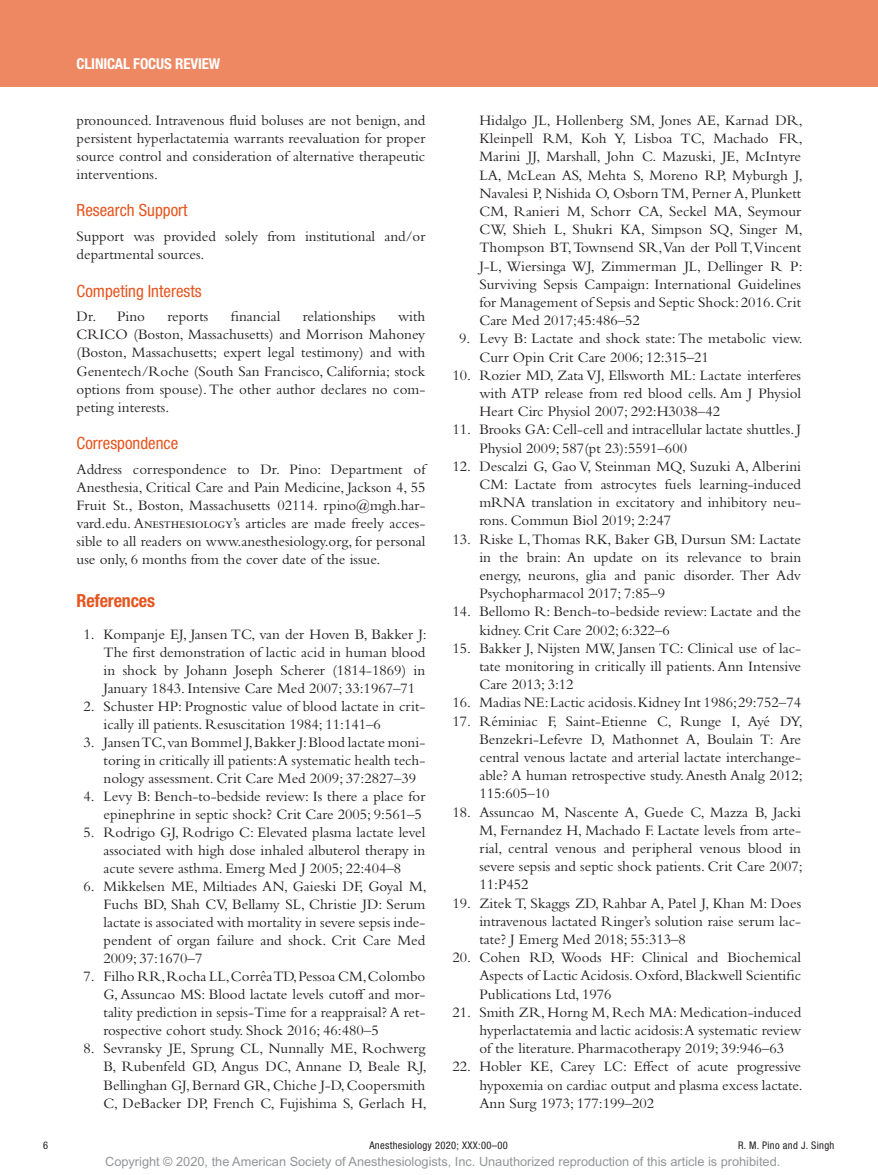
<style>
.page{position:relative;width:878px;height:1175px;background:#fff}
.page>*{position:absolute;margin:0;border:0;box-sizing:border-box;transform-origin:0 0}
.t1{font:700 condensed 18px "Helvetica Neue LT Std";letter-spacing:-.01em;color:#e6551f}
.t2{font:condensed 16.8px "Helvetica Neue LT Std";color:#e6551f}
.t3{font:15px/18.1px "Bembo Std";color:#231f20;text-align:justify}
.t4{font:700 condensed 15px "Helvetica Neue LT Std";letter-spacing:-.01em;color:#fff}
.t5{font:12.75px "Arial MT Std";color:#939598}
.t6{font:condensed 10.5px "Helvetica Neue LT Std";letter-spacing:.03em;color:#231f20}
</style>
<div class="page">
<div style="left:0;top:0;width:878px;height:86px;background:#ed8862"></div>
<p class="t4" style="left:77px;top:54px;width:145px">CLINICAL FOCUS REVIEW</p>
<p class="t3" style="left:77px;top:111px;width:350px">pronounced. Intravenous fluid boluses are not benign, and persistent hyperlactatemia warrants reevaluation for proper source control and consideration of alternative therapeutic interventions.</p>
<p class="t2" style="left:77px;top:201px;width:112px">Research Support</p>
<p class="t3" style="left:77px;top:227px;width:350px">Support was provided solely from institutional and/or departmental sources.</p>
<p class="t2" style="left:77px;top:281px;width:126px">Competing Interests</p>
<p class="t3" style="left:77px;top:307px;width:70px">Dr. Pino</p>
<p class="t3" style="left:167px;top:307px;width:42px">reports</p>
<p class="t3" style="left:231px;top:307px;width:51px">financial</p>
<p class="t3" style="left:303px;top:307px;width:74px">relationships</p>
<p class="t3" style="left:77px;top:307px;width:350px;text-indent:321px">with CRICO (Boston, Massachusetts) and Morrison Mahoney (Boston, Massachusetts; expert legal testimony) and with Genentech/Roche (South San Francisco, California; stock options from spouse). The other author declares no com&shy;peting interests.</p>
<p class="t2" style="left:77px;top:433px;width:103px">Correspondence</p>
<p class="t3" style="left:77px;top:460px;width:350px">Address correspondence to Dr. Pino: Department of Anesthesia, Critical Care and Pain Medicine, Jackson 4, 55<br>Fruit St., Boston, Massachusetts 02114. rpino@mgh.har&shy;vard.edu. Anesthesiology’s articles are made freely acces&shy;sible to all readers on www.anesthesiology.org, for personal use only, 6 months from the cover date of the issue.</p>
<p class="t1" style="left:77px;top:589px;width:80px">References</p>
<p class="t3" style="left:104px;top:625px;width:325px;text-indent:-20px">1. Kompanje EJ, Jansen TC, van der Hoven B, Bakker J:<br>The first demonstration of lactic acid in human blood in shock by Johann Joseph Scherer (1814-1869) in January 1843. Intensive Care Med 2007; 33:1967–71</p>
<p class="t3" style="left:104px;top:697px;width:323px;text-indent:-20px">2. Schuster HP: Prognostic value of blood lactate in crit&shy;ically ill patients. Resuscitation 1984; 11:141–6</p>
<p class="t3" style="left:104px;top:733px;width:323px;text-indent:-20px">3. Jansen TC, van Bommel J, Bakker J: Blood lactate moni&shy;toring in critically ill patients:A systematic health tech&shy;nology assessment. Crit Care Med 2009; 37:2827–39</p>
<p class="t3" style="left:83px;top:787px;width:343px;text-align:right">4. Levy B: Bench-to-bedside review: Is there a place for epinephrine in septic shock? Crit Care 2005; 9:561–5</p>
<p class="t3" style="left:104px;top:823px;width:323px;text-indent:-20px">5. Rodrigo GJ, Rodrigo C: Elevated plasma lactate level associated with high dose inhaled albuterol therapy in acute severe asthma. Emerg Med J 2005; 22:404–8</p>
<p class="t3" style="left:104px;top:877px;width:325px;text-indent:-20px">6. Mikkelsen ME, Miltiades AN, Gaieski DF, Goyal M, Fuchs BD, Shah CV, Bellamy SL, Christie JD: Serum lactate is associated with mortality in severe sepsis inde&shy;pendent of organ failure and shock. Crit Care Med 2009; 37:1670–7</p>
<p class="t3" style="left:104px;top:967px;width:323px;text-indent:-20px">7. Filho RR, Rocha LL, Corrêa TD, Pessoa CM, Colombo G, Assuncao MS: Blood lactate levels cutoff and mor&shy;tality prediction in sepsis-Time for a reappraisal? A ret&shy;rospective cohort study. Shock 2016; 46:480–5</p>
<p class="t3" style="left:104px;top:1039px;width:325px;text-indent:-20px">8. Sevransky JE, Sprung CL, Nunnally ME, Rochwerg B, Rubenfeld GD, Angus DC, Annane D, Beale RJ, Bellinghan GJ, Bernard GR, Chiche J-D, Coopersmith C, DeBacker DP, French C, Fujishima S, Gerlach H,</p>
<p class="t3" style="left:479px;top:111px;width:325px">Hidalgo JL, Hollenberg SM, Jones AE, Karnad DR, Kleinpell RM, Koh Y, Lisboa TC, Machado FR, Marini JJ, Marshall, John C. Mazuski, JE, McIntyre LA, McLean AS, Mehta S, Moreno RP, Myburgh J, Navalesi P, Nishida O, Osborn TM, Perner A, Plunkett CM, Ranieri M, Schorr CA, Seckel MA, Seymour CW, Shieh L, Shukri KA, Simpson SQ, Singer M, Thompson BT, Townsend SR, Van der Poll T, Vincent J-L, Wiersinga WJ, Zimmerman JL, Dellinger R P:<br>Surviving Sepsis Campaign: International Guidelines for Management of Sepsis and Septic Shock: 2016. Crit Care Med 2017;45:486–52</p>
<p class="t3" style="left:479px;top:329px;width:325px;text-indent:-20px">9. Levy B: Lactate and shock state: The metabolic view.<br>Curr Opin Crit Care 2006; 12:315–21</p>
<p class="t3" style="left:479px;top:366px;width:323px;text-indent:-27px">10. Rozier MD, Zata VJ, Ellsworth ML: Lactate interferes with ATP release from red blood cells. Am J Physiol Heart Circ Physiol 2007; 292:H3038–42</p>
<p class="t3" style="left:479px;top:420px;width:323px;text-indent:-27px">11. Brooks GA: Cell-cell and intracellular lactate shuttles. J<br>Physiol 2009; 587(pt 23):5591–600</p>
<p class="t3" style="left:479px;top:457px;width:323px;text-indent:-27px">12. Descalzi G, Gao V, Steinman MQ, Suzuki A, Alberini CM: Lactate from astrocytes fuels learning-induced mRNA translation in excitatory and inhibitory neu&shy;rons. Commun Biol 2019; 2:247</p>
<p class="t3" style="left:479px;top:529px;width:323px;text-indent:-27px">13. Riske L, Thomas RK, Baker GB, Dursun SM: Lactate in the brain: An update on its relevance to brain energy, neurons, glia and panic disorder. Ther Adv Psychopharmacol 2017; 7:85–9</p>
<p class="t3" style="left:479px;top:602px;width:323px;text-indent:-27px">14. Bellomo R: Bench-to-bedside review: Lactate and the kidney. Crit Care 2002; 6:322–6</p>
<p class="t3" style="left:479px;top:638px;width:323px;text-indent:-27px">15. Bakker J, Nijsten MW, Jansen TC: Clinical use of lac&shy;tate monitoring in critically ill patients. Ann Intensive Care 2013; 3:12</p>
<p class="t3" style="left:452px;top:693px;width:350px">16. Madias NE: Lactic acidosis. Kidney Int 1986; 29:752–74</p>
<p class="t3" style="left:479px;top:711px;width:325px;text-indent:-27px">17. Réminiac F, Saint-Etienne C, Runge I, Ayé DY, Benzekri-Lefevre D, Mathonnet A, Boulain T: Are central venous lactate and arterial lactate interchange&shy;able? A human retrospective study. Anesth Analg 2012; 115:605–10</p>
<p class="t3" style="left:479px;top:802px;width:325px;text-indent:-27px">18. Assuncao M, Nascente A, Guede C, Mazza B, Jacki M, Fernandez H, Machado F. Lactate levels from arte&shy;rial, central venous and peripheral venous blood in severe sepsis and septic shock patients. Crit Care 2007; 11:P452</p>
<p class="t3" style="left:479px;top:893px;width:323px;text-indent:-27px">19. Zitek T, Skaggs ZD, Rahbar A, Patel J, Khan M: Does intravenous lactated Ringer’s solution raise serum lac&shy;tate? J Emerg Med 2018; 55:313–8</p>
<p class="t3" style="left:479px;top:948px;width:323px;text-indent:-27px">20. Cohen RD, Woods HF: Clinical and Biochemical Aspects of Lactic Acidosis. Oxford, Blackwell Scientific Publications Ltd, 1976</p>
<p class="t3" style="left:479px;top:1002px;width:323px;text-indent:-27px">21. Smith ZR, Horng M, Rech MA: Medication-induced hyperlactatemia and lactic acidosis: A systematic review of the literature. Pharmacotherapy 2019; 39:946–63</p>
<p class="t3" style="left:479px;top:1057px;width:325px;text-indent:-27px">22. Hobler KE, Carey LC: Effect of acute progressive hypoxemia on cardiac output and plasma excess lactate.<br>Ann Surg 1973; 177:199–202</p>
<p class="t6" style="left:43px;top:1139px;width:7px">6</p>
<p class="t6" style="left:369px;top:1139px;width:140px">Anesthesiology 2020; XXX:00–00</p>
<p class="t6" style="left:738px;top:1139px;width:98px">R. M. Pino and J. Singh</p>
<p class="t5" style="left:105px;top:1154px;width:676px">Copyright © 2020, the American Society of Anesthesiologists, Inc. Unauthorized reproduction of this article is prohibited.</p>
</div>
